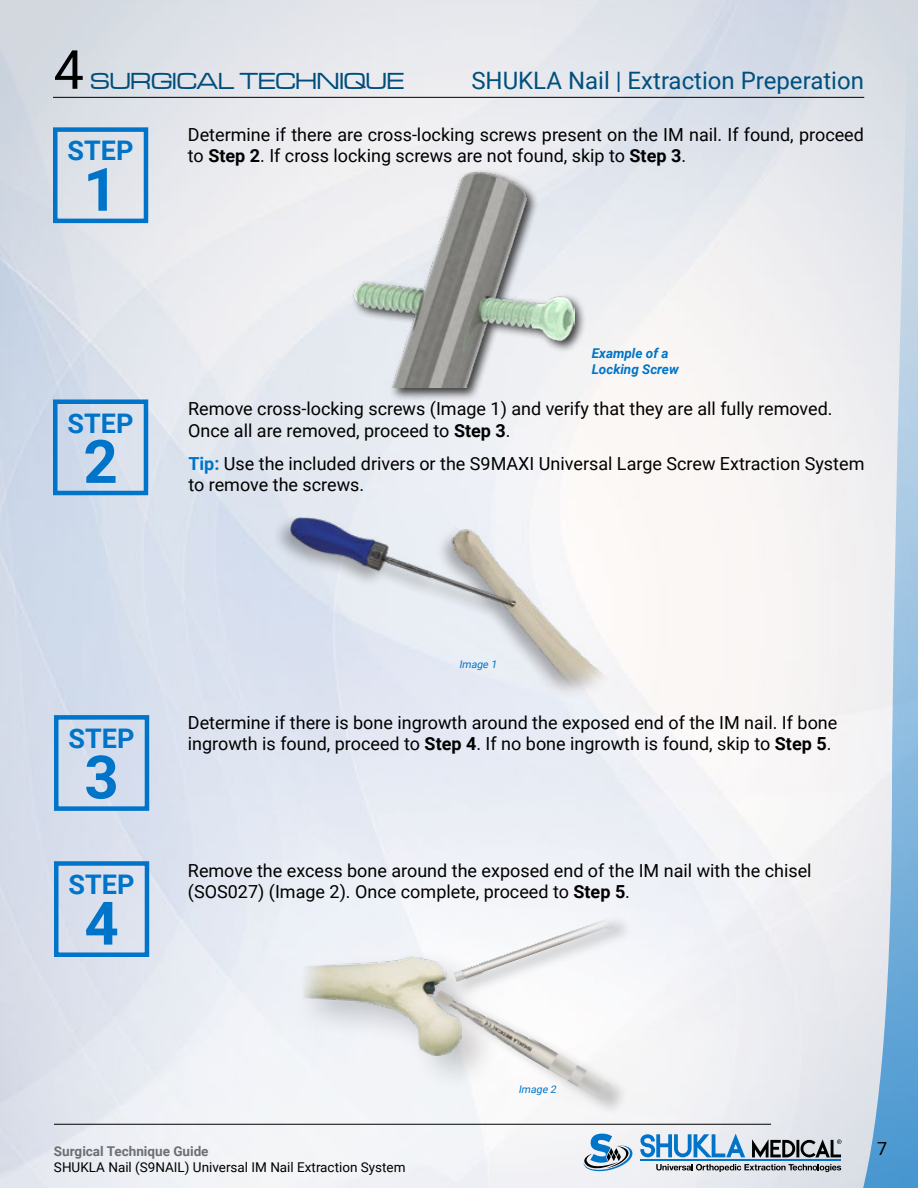
<style>
.page{position:relative;width:918px;height:1188px;background:#fff}
.page>*{position:absolute;margin:0;border:0;box-sizing:border-box;transform-origin:0 0}
.t1{font:700 60px "Roboto";color:#0074c8}
.t2{font:54px "Roboto";color:#000}
.t3{font:700 27px "Roboto";color:#0074c8}
.t4{font:24px "Roboto";color:#00507d}
.t5{font:24px "Microgramma DEE Medi Exte";color:#004d7b}
.t6{font:18px/21.6px "Roboto";color:#000}
.t7{font:13.5px "Roboto";color:#000}
.t8{font:700 13.5px "Roboto";color:#6d6e71}
.t9{font:italic 700 13.5px/16.2px "Roboto";color:#0074c8}
.t10{font:italic 10.5px "Roboto";color:#0074c8}
.s1{font-weight:700}
.s2{font-weight:700;color:#0074c8}
</style>
<div class="page">
<img style="left:1px;top:0;width:825px;height:1188px">
<svg style="left:656px;top:1164px;width:170px;height:8px"></svg>
<svg style="left:752px;top:1139px;width:74px;height:19px"></svg>
<svg style="left:640px;top:1134px;width:105px;height:23px"></svg>
<hr style="left:640px;top:1160px;width:201px;height:1px;background:#0074c8">
<svg style="left:584px;top:1134px;width:50px;height:38px"></svg>
<hr style="left:54px;top:1124px;width:717px;height:1px;background:#000">
<hr style="left:53px;top:97px;width:811px;height:1px;background:#000">
<div style="left:53px;top:127px;width:95px;height:96px;border:4px solid #0074c8"></div>
<div style="left:53px;top:399px;width:95px;height:96px;border:4px solid #0074c8"></div>
<div style="left:54px;top:715px;width:95px;height:96px;border:4px solid #0074c8"></div>
<div style="left:54px;top:861px;width:95px;height:96px;border:4px solid #0074c8"></div>
<div style="left:272px;top:514px;width:337px;height:190px;background:#000;opacity:.3"></div>
<img style="left:290px;top:518px;width:338px;height:179px">
<div style="left:435px;top:986px;width:195px;height:131px;background:#f9fafa"></div>
<img style="left:433px;top:1024px;width:180px;height:78px">
<div style="left:295px;top:947px;width:208px;height:146px;background:#000;opacity:.2"></div>
<img style="left:302px;top:956px;width:160px;height:99px">
<div style="left:453px;top:914px;width:180px;height:84px;background:#000;opacity:.2"></div>
<img style="left:454px;top:917px;width:162px;height:66px">
<div style="left:351px;top:169px;width:235px;height:231px;background:#000;opacity:.75"></div>
<img style="left:349px;top:162px;width:226px;height:225px">
<svg style="left:826px;top:0;width:92px;height:1188px"></svg>
<h2 class="t2" style="left:54px;top:32px;width:32px">4</h2>
<h3 class="t5" style="left:91px;top:66px;width:315px">SURGICAL TECHNIQUE</h3>
<h3 class="t4" style="left:471px;top:64px;width:394px">SHUKLA Nail | Extraction Preperation</h3>
<h3 class="t3" style="left:68px;top:132px;width:67px">STEP</h3>
<h1 class="t1" style="left:83px;top:147px;width:36px">1</h1>
<h3 class="t3" style="left:68px;top:404px;width:67px">STEP</h3>
<h1 class="t1" style="left:83px;top:419px;width:36px">2</h1>
<p class="t6" style="left:188px;top:123px;width:678px">Determine if there are cross-locking screws present on the IM nail. If found, proceed to <span class="s1">Step 2</span>. If cross locking screws are not found, skip to <span class="s1">Step 3</span>.</p>
<p class="t9" style="left:592px;top:344px;width:88px">Example of a<br>Locking Screw</p>
<p class="t6" style="left:188px;top:397px;width:646px">Remove cross-locking screws (Image 1) and verify that they are all fully removed.<br>Once all are removed, proceed to <span class="s1">Step 3</span>.</p>
<p class="t6" style="left:188px;top:452px;width:678px"><span class="s2">Tip:</span> Use the included drivers or the S9MAXI Universal Large Screw Extraction System to remove the screws.</p>
<h3 class="t3" style="left:69px;top:720px;width:67px">STEP</h3>
<h1 class="t1" style="left:84px;top:735px;width:36px">3</h1>
<h3 class="t3" style="left:69px;top:866px;width:67px">STEP</h3>
<h1 class="t1" style="left:84px;top:881px;width:36px">4</h1>
<p class="t10" style="left:459px;top:657px;width:42px">Image 1</p>
<p class="t6" style="left:188px;top:711px;width:651px">Determine if there is bone ingrowth around the exposed end of the IM nail. If bone ingrowth is found, proceed to <span class="s1">Step 4</span>. If no bone ingrowth is found, skip to <span class="s1">Step 5</span>.</p>
<p class="t6" style="left:188px;top:859px;width:625px">Remove the excess bone around the exposed end of the IM nail with the chisel (SOS027) (Image 2). Once complete, proceed to <span class="s1">Step 5</span>.</p>
<p class="t8" style="left:54px;top:1142px;width:156px">Surgical Technique Guide</p>
<p class="t7" style="left:54px;top:1158px;width:353px">SHUKLA Nail (S9NAIL) Universal IM Nail Extraction System</p>
<p class="t10" style="left:518px;top:1082px;width:42px">Image 2</p>
<p class="t6" style="left:877px;top:1138px;width:12px">7</p>
</div>
